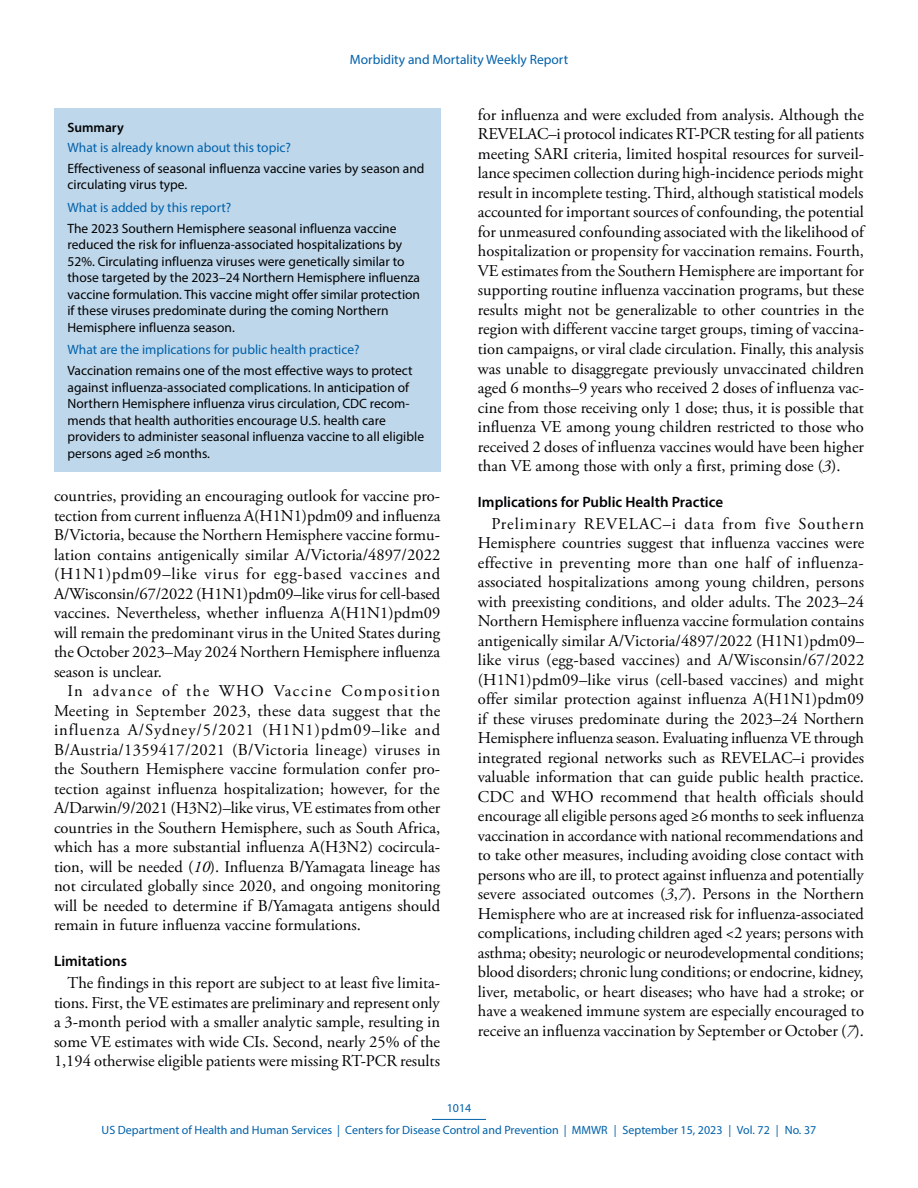
<style>
.page{position:relative;width:918px;height:1188px;background:#fff}
.page>*{position:absolute;margin:0;border:0;box-sizing:border-box;transform-origin:0 0}
.Paragraph{font:16.5px/19.5px "Adobe Garamond Pro";color:#010203;text-align:justify}
.Heading_2{font:600 15px "Myriad Pro";color:#010203}
.Summary_Box_Text{font:13.5px/16.5px "Myriad Pro";color:#010203}
.Summary_Box_Heading{font:13.5px "Myriad Pro";color:#0061aa}
.Summary_Box_Ttile{font:600 13.5px "Myriad Pro";color:#010203}
.t1{font:12px/21.8px "Myriad Pro";color:#0061aa;text-align:center}
.s1{font-style:italic}
</style>
<div class="page">
<hr style="left:432px;top:1119px;width:54px;height:1px;background:#0061aa">
<div style="left:54px;top:108px;width:386px;height:363px;background:#bfd7ea"></div>
<p class="Summary_Box_Heading" style="left:350px;top:51px;width:220px">Morbidity and Mortality Weekly Report</p>
<h1 class="Summary_Box_Ttile" style="left:68px;top:119px;width:58px">Summary</h1>
<h1 class="Summary_Box_Heading" style="left:68px;top:139px;width:225px">What is already known about this topic?</h1>
<p class="Summary_Box_Text" style="left:68px;top:160px;width:359px">Effectiveness of seasonal influenza vaccine varies by season and circulating virus type.</p>
<h1 class="Summary_Box_Heading" style="left:68px;top:199px;width:165px">What is added by this report?</h1>
<p class="Summary_Box_Text" style="left:68px;top:220px;width:354px">The 2023 Southern Hemisphere seasonal influenza vaccine reduced the risk for influenza-associated hospitalizations by 52%. Circulating influenza viruses were genetically similar to those targeted by the 2023–24 Northern Hemisphere influenza vaccine formulation. This vaccine might offer similar protection if these viruses predominate during the coming Northern Hemisphere influenza season.</p>
<h1 class="Summary_Box_Heading" style="left:68px;top:342px;width:294px">What are the implications for public health practice?</h1>
<p class="Summary_Box_Text" style="left:68px;top:362px;width:358px">Vaccination remains one of the most effective ways to protect against influenza-associated complications. In anticipation of Northern Hemisphere influenza virus circulation, CDC recom&shy;mends that health authorities encourage U.S. health care providers to administer seasonal influenza vaccine to all eligible persons aged ≥6 months.</p>
<p class="Paragraph" style="left:54px;top:487px;width:388px">countries, providing an encouraging outlook for vaccine pro&shy;tection from current influenza A(H1N1)pdm09 and influenza B/Victoria, because the Northern Hemisphere vaccine formu&shy;lation contains antigenically similar A/Victoria/4897/2022 (H1N1)pdm09–like virus for egg-based vaccines and A/Wisconsin/67/2022 (H1N1)pdm09–like virus for cell-based vaccines. Nevertheless, whether influenza A(H1N1)pdm09 will remain the predominant virus in the United States during the October 2023–May 2024 Northern Hemisphere influenza season is unclear.</p>
<p class="Paragraph" style="left:54px;top:682px;width:388px;text-indent:13px">In advance of the WHO Vaccine Composition Meeting in September 2023, these data suggest that the influenza A/Sydney/5/2021 (H1N1)pdm09–like and B/Austria/1359417/2021 (B/Victoria lineage) viruses in the Southern Hemisphere vaccine formulation confer pro&shy;tection against influenza hospitalization; however, for the A/Darwin/9/2021 (H3N2)–like virus, VE estimates from other countries in the Southern Hemisphere, such as South Africa, which has a more substantial influenza A(H3N2) cocircula&shy;tion, will be needed (<span class="s1">10</span>). Influenza B/Yamagata lineage has not circulated globally since 2020, and ongoing monitoring will be needed to determine if B/Yamagata antigens should remain in future influenza vaccine formulations.</p>
<h2 class="Heading_2" style="left:54px;top:952px;width:74px">Limitations</h2>
<p class="Paragraph" style="left:54px;top:974px;width:388px;text-indent:13px">The findings in this report are subject to at least five limita&shy;tions. First, the VE estimates are preliminary and represent only a 3-month period with a smaller analytic sample, resulting in some VE estimates with wide CIs. Second, nearly 25% of the 1,194 otherwise eligible patients were missing RT-PCR results</p>
<p class="Paragraph" style="left:478px;top:106px;width:388px">for influenza and were excluded from analysis. Although the REVELAC–i protocol indicates RT-PCR testing for all patients meeting SARI criteria, limited hospital resources for surveil&shy;lance specimen collection during high-incidence periods might result in incomplete testing. Third, although statistical models accounted for important sources of confounding, the potential for unmeasured confounding associated with the likelihood of hospitalization or propensity for vaccination remains. Fourth, VE estimates from the Southern Hemisphere are important for supporting routine influenza vaccination programs, but these results might not be generalizable to other countries in the region with different vaccine target groups, timing of vaccina&shy;tion campaigns, or viral clade circulation. Finally, this analysis was unable to disaggregate previously unvaccinated children aged 6 months–9 years who received 2 doses of influenza vac&shy;cine from those receiving only 1 dose; thus, it is possible that influenza VE among young children restricted to those who received 2 doses of influenza vaccines would have been higher than VE among those with only a first, priming dose (<span class="s1">3</span>).</p>
<h2 class="Heading_2" style="left:478px;top:492px;width:247px">Implications for Public Health Practice</h2>
<p class="Paragraph" style="left:478px;top:514px;width:388px;text-indent:13px">Preliminary REVELAC–i data from five Southern Hemisphere countries suggest that influenza vaccines were effective in preventing more than one half of influenza&shy;associated hospitalizations among young children, persons with preexisting conditions, and older adults. The 2023–24<br>Northern Hemisphere influenza vaccine formulation contains antigenically similar A/Victoria/4897/2022 (H1N1)pdm09– like virus (egg-based vaccines) and A/Wisconsin/67/2022 (H1N1)pdm09–like virus (cell-based vaccines) and might offer similar protection against influenza A(H1N1)pdm09 if these viruses predominate during the 2023–24 Northern Hemisphere influenza season. Evaluating influenza VE through integrated regional networks such as REVELAC–i provides valuable information that can guide public health practice.<br>CDC and WHO recommend that health officials should encourage all eligible persons aged ≥6 months to seek influenza vaccination in accordance with national recommendations and to take other measures, including avoiding close contact with persons who are ill, to protect against influenza and potentially severe associated outcomes (<span class="s1">3</span>,<span class="s1">7</span>). Persons in the Northern Hemisphere who are at increased risk for influenza-associated complications, including children aged &lt;2 years; persons with asthma; obesity; neurologic or neurodevelopmental conditions; blood disorders; chronic lung conditions; or endocrine, kidney, liver, metabolic, or heart diseases; who have had a stroke; or have a weakened immune system are especially encouraged to receive an influenza vaccination by September or October (<span class="s1">7</span>).</p>
<p class="t1" style="left:102px;top:1097px;width:716px">1014<br>US Department of Health and Human Services | Centers for Disease Control and Prevention | MMWR | September 15, 2023 | Vol. 72 | No. 37</p>
</div>
